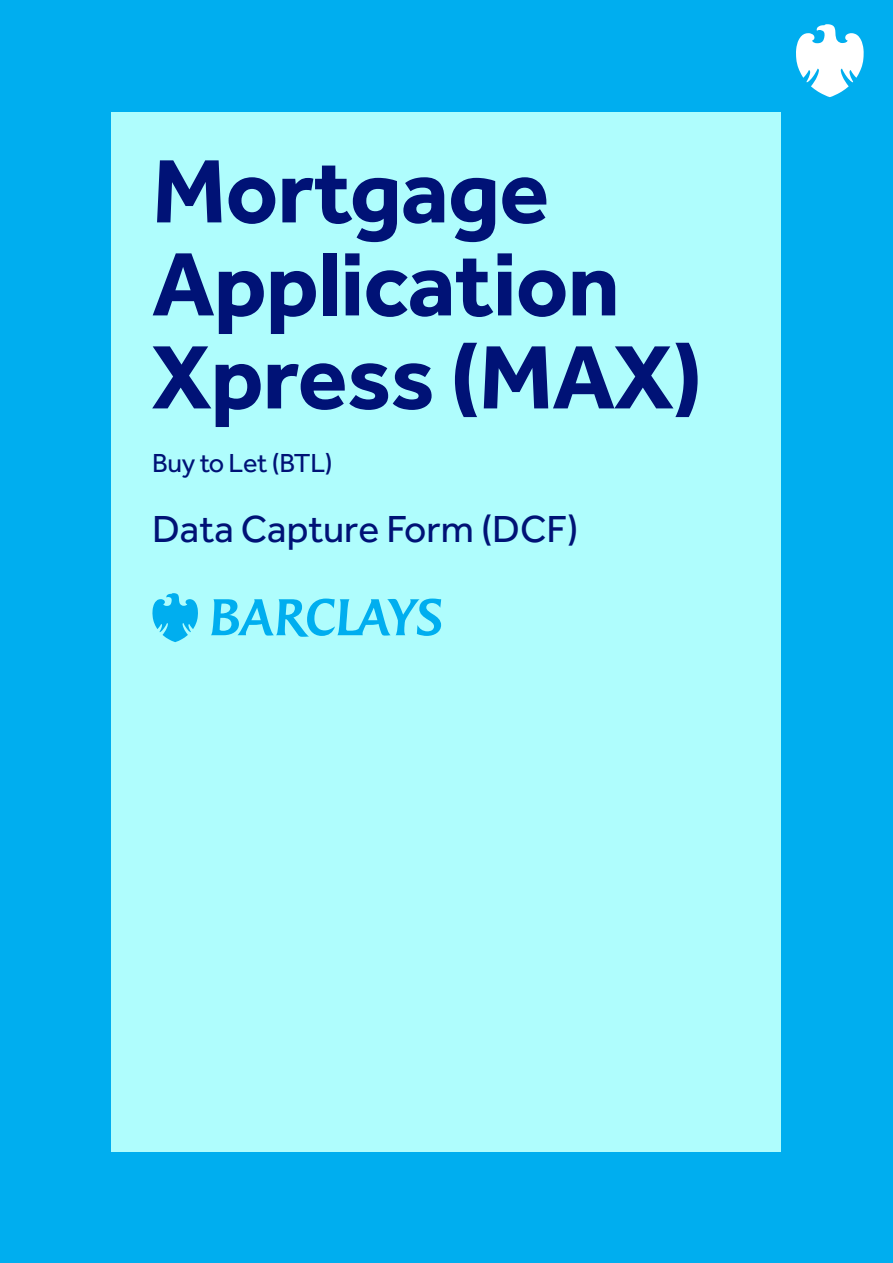
<style>
.page{position:relative;width:893px;height:1263px;background:#00aeef}
.page>*{position:absolute;margin:0;border:0;box-sizing:border-box;transform-origin:0 0}
.t1{font:700 93px/93px "Effra";letter-spacing:-.01em;color:#001276}
.t2{font:39px "Effra";color:#001276}
.t3{font:27px "Effra";letter-spacing:-.01em;color:#001276}
</style>
<div class="page">
<div style="left:112px;top:112px;width:669px;height:1039px;background:#affdfd"></div>
<svg style="left:796px;top:24px;width:68px;height:73px"></svg>
<svg style="left:152px;top:593px;width:289px;height:49px"></svg>
<p class="t1" style="left:152px;top:143px;width:552px">Mortgage<br>Application<br>Xpress (MAX)</p>
<p class="t3" style="left:152px;top:448px;width:182px">Buy to Let (BTL)</p>
<p class="t2" style="left:152px;top:507px;width:428px">Data Capture Form (DCF)</p>
</div>
